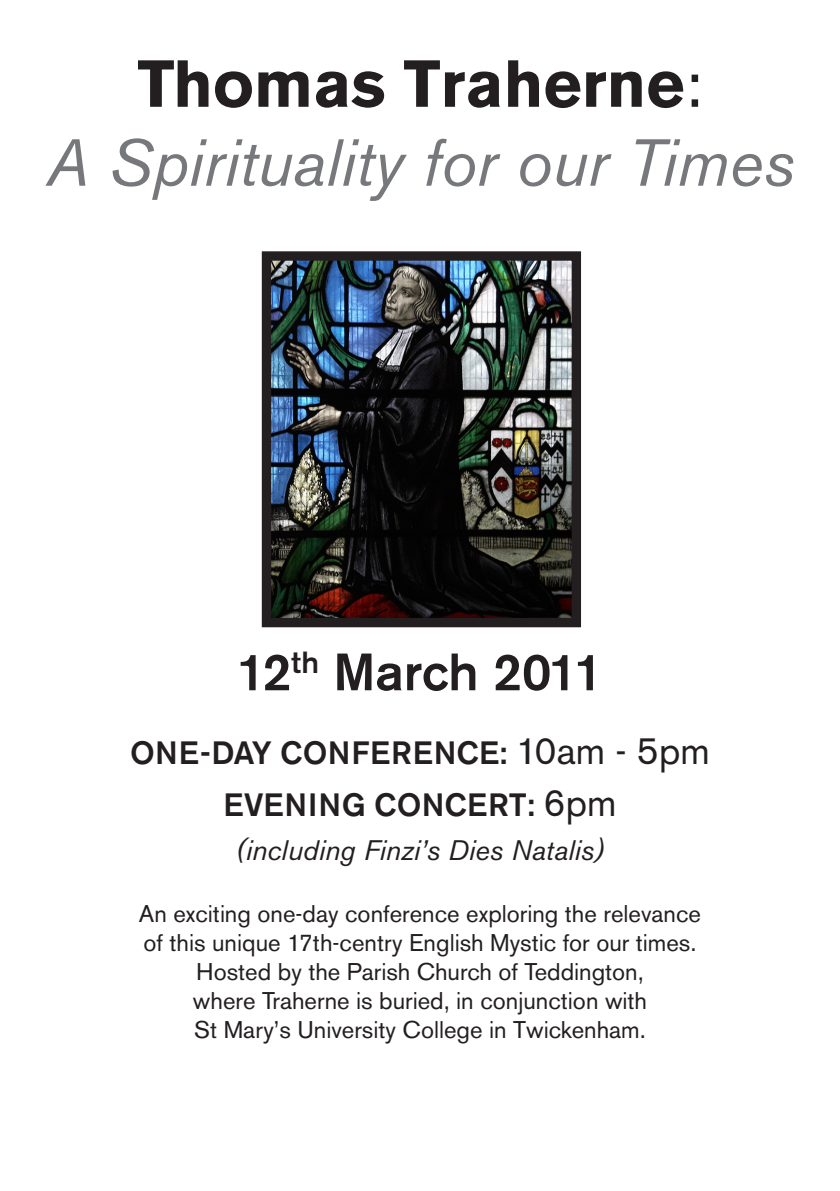
<style>
.page{position:relative;width:840px;height:1191px;background:#fff}
.page>*{position:absolute;margin:0;border:0;box-sizing:border-box;transform-origin:0 0}
.t1{font:italic 65.8px/79px "Akzidenz Grotesk BQ";color:#76787b;text-align:center}
.t2{font:500 52px "Akzidenz Grotesk BQ";letter-spacing:-.05em;color:#231f20}
.t3{font:500 32px/51.2px "Akzidenz Grotesk BQ";letter-spacing:.015em;color:#231f20;text-align:center}
.t4{font:italic 28px "Akzidenz Grotesk BQ";color:#231f20}
.t5{font:24px/28.8px "Akzidenz Grotesk BQ";color:#231f20;text-align:center}
.s1{font-weight:700;font-style:normal;color:#231f20}
.s2{font-style:normal;color:#231f20}
.s3{font-weight:400;font-size:38px}
</style>
<div class="page">
<img style="left:271px;top:261px;width:299px;height:356px">
<div style="left:261px;top:251px;width:319px;height:376px;border:9px solid #231f20"></div>
<h1 class="t1" style="left:45px;top:45px;width:750px"><span class="s1">Thomas Traherne</span><span class="s2">:<br></span>A Spirituality for our Times</h1>
<h2 class="t2" style="left:236px;top:640px;width:368px">12<sup>TH</sup> MARCH 2011</h2>
<h3 class="t3" style="left:130px;top:727px;width:580px">ONE-DAY CONFERENCE: <span class="s3">10am - 5pm<br></span>EVENING CONCERT: <span class="s3">6pm</span></h3>
<p class="t4" style="left:235px;top:833px;width:371px">(including Finzi’s Dies Natalis)</p>
<p class="t5" style="left:139px;top:900px;width:563px">An exciting one-day conference exploring the relevance of this unique 17th-centry English Mystic for our times.<br>Hosted by the Parish Church of Teddington,<br>where Traherne is buried, in conjunction with<br>St Mary’s University College in Twickenham.</p>
</div>
